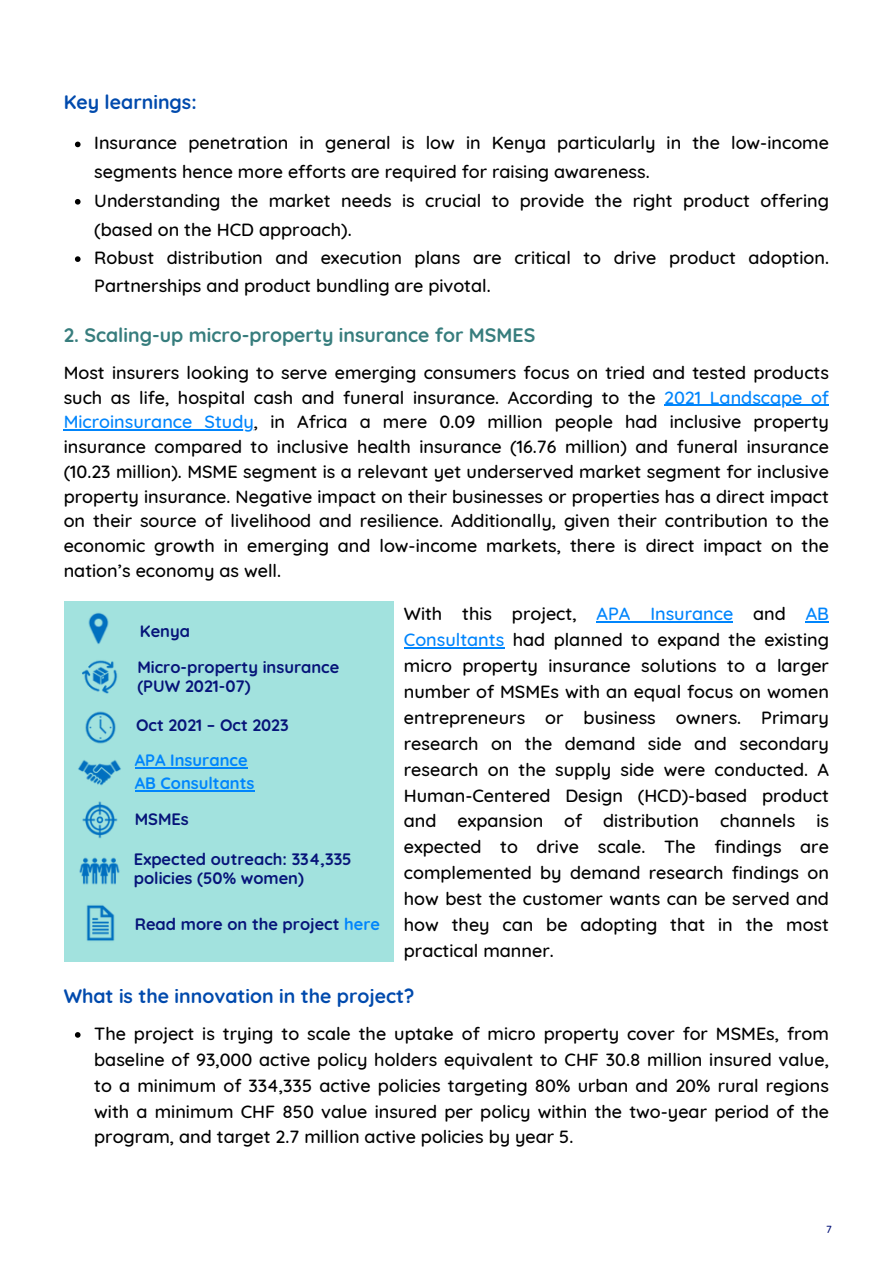
<style>
.page{position:relative;width:893px;height:1264px;background:#fff}
.page>*{position:absolute;margin:0;border:0;box-sizing:border-box;transform-origin:0 0}
.t1{font:700 19.5px "Quicksand";color:#004aad}
.t2{font:700 19.5px "Quicksand";color:#377d7d}
.t3{font:500 18px/25.8px "Quicksand";color:#000;text-align:justify}
.t4{font:700 16.5px/19px "Quicksand";color:#061479}
.t5{font:700 16.5px "Quicksand";color:#0085fc}
.t6{font:500 10.5px "Quicksand";color:#061479}
.s1{color:#0085fc}
</style>
<div class="page">
<hr style="left:664px;top:405px;width:165px;height:1px;background:#0085fc">
<hr style="left:64px;top:429px;width:190px;height:1px;background:#0085fc">
<hr style="left:596px;top:621px;width:137px;height:1px;background:#0085fc">
<svg style="left:805px;top:621px;width:24px;height:1px"></svg>
<hr style="left:404px;top:647px;width:100px;height:1px;background:#0085fc">
<div style="left:64px;top:601px;width:329px;height:360px;background:#a2e2de"></div>
<img style="left:88px;top:612px;width:21px;height:32px">
<img style="left:82px;top:660px;width:36px;height:34px">
<img style="left:85px;top:711px;width:31px;height:33px">
<img style="left:78px;top:760px;width:43px;height:26px">
<img style="left:82px;top:801px;width:36px;height:37px">
<img style="left:79px;top:857px;width:41px;height:28px">
<img style="left:86px;top:905px;width:29px;height:36px">
<hr style="left:135px;top:767px;width:112px;height:1px;background:#0085fc">
<hr style="left:135px;top:790px;width:119px;height:1px;background:#0085fc">
<svg style="left:75px;top:1032px;width:6px;height:5px"></svg>
<svg style="left:75px;top:142px;width:6px;height:5px"></svg>
<svg style="left:75px;top:199px;width:6px;height:5px"></svg>
<svg style="left:75px;top:256px;width:6px;height:6px"></svg>
<p class="t1" style="left:64px;top:89px;width:134px">Key learnings:</p>
<p class="t3" style="left:94px;top:129px;width:736px;line-height:28px">Insurance penetration in general is low in Kenya particularly in the low-income segments hence more efforts are required for raising awareness.</p>
<p class="t3" style="left:94px;top:185px;width:736px;line-height:29.2px">Understanding the market needs is crucial to provide the right product offering (based on the HCD approach).</p>
<p class="t3" style="left:94px;top:243px;width:736px;line-height:28px">Robust distribution and execution plans are critical to drive product adoption.<br>Partnerships and product bundling are pivotal.</p>
<p class="t2" style="left:64px;top:322px;width:473px">2. Scaling-up micro-property insurance for MSMES</p>
<p class="t3" style="left:64px;top:360px;width:766px;line-height:24.8px">Most insurers looking to serve emerging consumers focus on tried and tested products such as life, hospital cash and funeral insurance. According to the <span class="s1">2021 Landscape of Microinsurance Study</span>, in Africa a mere 0.09 million people had inclusive property insurance compared to inclusive health insurance (16.76 million) and funeral insurance (10.23 million). MSME segment is a relevant yet underserved market segment for inclusive property insurance. Negative impact on their businesses or properties has a direct impact on their source of livelihood and resilience. Additionally, given their contribution to the economic growth in emerging and low-income markets, there is direct impact on the nation’s economy as well.</p>
<p class="t3" style="left:404px;top:601px;width:426px">With this project, <span class="s1">APA Insurance</span> and <span class="s1">AB Consultants</span> had planned to expand the existing micro property insurance solutions to a larger number of MSMEs with an equal focus on women entrepreneurs or business owners. Primary research on the demand side and secondary research on the supply side were conducted. A Human-Centered Design (HCD)-based product and expansion of distribution channels is expected to drive scale. The findings are complemented by demand research findings on how best the customer wants can be served and how they can be adopting that in the most practical manner.</p>
<p class="t4" style="left:140px;top:621px;width:52px">Kenya</p>
<p class="t4" style="left:137px;top:657px;width:203px">Micro-property insurance</p>
<p class="t4" style="left:137px;top:676px;width:115px">(PUW 2021-07)</p>
<p class="t4" style="left:136px;top:715px;width:154px">Oct 2021 – Oct 2023</p>
<p class="t5" style="left:135px;top:749px;width:114px">APA Insurance</p>
<p class="t5" style="left:135px;top:772px;width:121px">AB Consultants</p>
<p class="t4" style="left:135px;top:809px;width:56px">MSMEs</p>
<p class="t4" style="left:134px;top:849px;width:219px">Expected outreach: 334,335 policies (50% women)</p>
<p class="t4" style="left:135px;top:914px;width:247px">Read more on the project <span class="s1">here</span></p>
<p class="t1" style="left:64px;top:983px;width:352px">What is the innovation in the project?</p>
<p class="t3" style="left:94px;top:1020px;width:736px">The project is trying to scale the uptake of micro property cover for MSMEs, from baseline of 93,000 active policy holders equivalent to CHF 30.8 million insured value, to a minimum of 334,335 active policies targeting 80% urban and 20% rural regions with a minimum CHF 850 value insured per policy within the two-year period of the program, and target 2.7 million active policies by year 5.</p>
<p class="t6" style="left:826px;top:1222px;width:7px">7</p>
</div>
